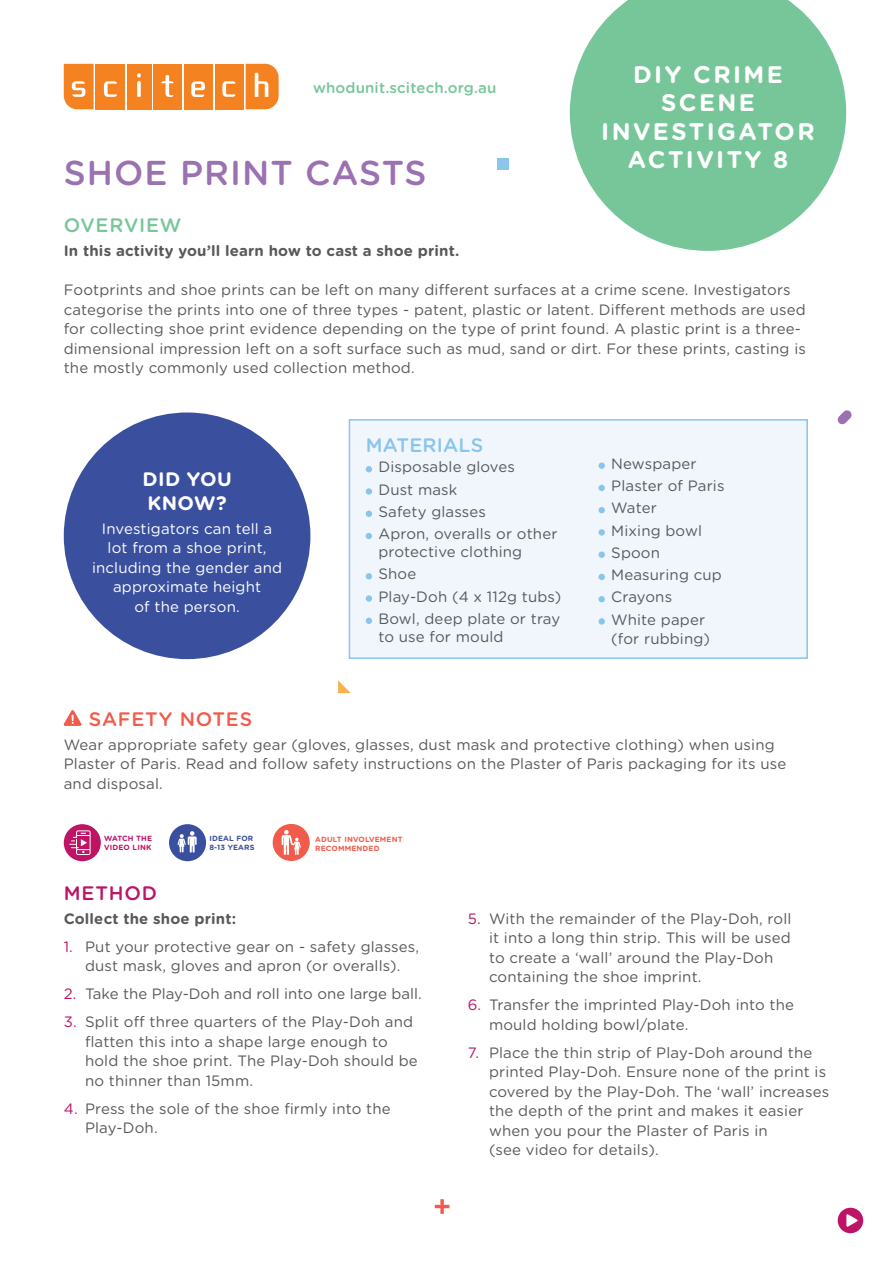
<style>
.page{position:relative;width:893px;height:1263px;background:#fff}
.page>*{position:absolute;margin:0;border:0;box-sizing:border-box;transform-origin:0 0}
.t1{font:500 34.5px "Gotham Rounded";letter-spacing:.03em;color:#9b71b1}
.t2{font:700 24px/28.5px "Gotham Rounded";letter-spacing:.1em;color:#fff;text-align:center}
.t3{font:700 19.5px/24px "Gotham Rounded";letter-spacing:.02em;color:#fff}
.t4{font:500 19.5px "Gotham Rounded";letter-spacing:.04em;color:#f15b4c}
.t5{font:500 19.5px "Gotham Rounded";letter-spacing:.01em;color:#89c5ec}
.t6{font:500 19.5px "Gotham Rounded";letter-spacing:.04em;color:#77c699}
.t7{font:500 19.5px "Gotham Rounded";letter-spacing:.04em;color:#be1465}
.t8{font:15px/19.5px "Gotham Rounded";letter-spacing:.01em;color:#58595b}
.t9{font:15px/19.5px "Gotham Rounded";letter-spacing:.01em;color:#fff;text-align:center}
.t10{font:700 15px "Gotham Rounded";letter-spacing:.01em;color:#58595b}
.t11{font:500 15px "Gotham Rounded";letter-spacing:.01em;color:#77c699}
.t12{font:700 7.5px/9px "Gotham Rounded";letter-spacing:.02em;color:#f15b4c}
.t13{font:700 7.5px/9px "Gotham Rounded";letter-spacing:.02em;color:#be1465}
.t14{font:700 7.5px/9px "Gotham Rounded";letter-spacing:.02em;color:#3a509f}
.s1{color:#be1465}
</style>
<div class="page">
<div style="left:349px;top:419px;width:459px;height:240px;background:#f0f6fc;border:2px solid #89c5ec"></div>
<svg style="left:366px;top:466px;width:6px;height:6px"></svg>
<div style="left:366px;top:488px;width:6px;height:7px;background:#89c5ec;border-radius:50%"></div>
<svg style="left:366px;top:511px;width:6px;height:6px"></svg>
<svg style="left:366px;top:533px;width:6px;height:6px"></svg>
<svg style="left:366px;top:573px;width:6px;height:6px"></svg>
<div style="left:366px;top:595px;width:6px;height:7px;background:#89c5ec;border-radius:50%"></div>
<svg style="left:366px;top:618px;width:6px;height:6px"></svg>
<div style="left:598px;top:462px;width:7px;height:7px;background:#89c5ec;border-radius:50%"></div>
<div style="left:598px;top:485px;width:7px;height:6px;background:#89c5ec;border-radius:50%"></div>
<div style="left:598px;top:507px;width:7px;height:6px;background:#89c5ec;border-radius:50%"></div>
<div style="left:598px;top:529px;width:7px;height:7px;background:#89c5ec;border-radius:50%"></div>
<div style="left:598px;top:551px;width:7px;height:7px;background:#89c5ec;border-radius:50%"></div>
<div style="left:598px;top:574px;width:7px;height:6px;background:#89c5ec;border-radius:50%"></div>
<div style="left:598px;top:596px;width:7px;height:6px;background:#89c5ec;border-radius:50%"></div>
<div style="left:598px;top:618px;width:7px;height:7px;background:#89c5ec;border-radius:50%"></div>
<svg style="left:570px;top:0;width:276px;height:251px;fill:#77c699"></svg>
<div style="left:64px;top:412px;width:246px;height:247px;background:#3a509f;border-radius:50%"></div>
<svg style="left:338px;top:680px;width:13px;height:13px"></svg>
<svg style="left:435px;top:1199px;width:14px;height:15px"></svg>
<svg style="left:837px;top:410px;width:15px;height:15px"></svg>
<div style="left:497px;top:159px;width:12px;height:11px;background:#89c5ec"></div>
<div style="left:838px;top:1208px;width:25px;height:25px;background:#be1465;border-radius:50%"></div>
<svg style="left:846px;top:1214px;width:11px;height:13px"></svg>
<svg style="left:64px;top:710px;width:18px;height:16px"></svg>
<div style="left:64px;top:824px;width:37px;height:37px;background:#be1465;border-radius:50%"></div>
<svg style="left:69px;top:830px;width:22px;height:25px"></svg>
<div style="left:169px;top:824px;width:37px;height:37px;background:#3a509f;border-radius:50%"></div>
<div style="left:273px;top:824px;width:37px;height:37px;background:#f15b4c;border-radius:50%"></div>
<svg style="left:282px;top:830px;width:19px;height:25px"></svg>
<svg style="left:177px;top:831px;width:20px;height:22px"></svg>
<div style="left:96px;top:64px;width:29px;height:45px;background:#f58220"></div>
<div style="left:127px;top:64px;width:24px;height:45px;background:#f58220"></div>
<div style="left:154px;top:64px;width:28px;height:45px;background:#f58220"></div>
<div style="left:184px;top:64px;width:28px;height:45px;background:#f58220"></div>
<div style="left:215px;top:64px;width:28px;height:45px;background:#f58220"></div>
<svg style="left:64px;top:64px;width:30px;height:45px"></svg>
<svg style="left:104px;top:81px;width:13px;height:16px"></svg>
<svg style="left:137px;top:73px;width:4px;height:24px"></svg>
<svg style="left:161px;top:75px;width:12px;height:22px"></svg>
<svg style="left:246px;top:64px;width:33px;height:45px"></svg>
<svg style="left:222px;top:81px;width:13px;height:16px"></svg>
<svg style="left:191px;top:81px;width:14px;height:16px"></svg>
<p class="t11" style="left:313px;top:77px;width:185px">whodunit.scitech.org.au</p>
<h1 class="t1" style="left:64px;top:148px;width:364px">SHOE PRINT CASTS</h1>
<h2 class="t2" style="left:601px;top:59px;width:215px">DIY CRIME<br>SCENE<br>INVESTIGATOR<br>ACTIVITY 8</h2>
<h3 class="t6" style="left:64px;top:212px;width:119px">OVERVIEW</h3>
<p class="t10" style="left:64px;top:240px;width:397px">In this activity you’ll learn how to cast a shoe print.</p>
<p class="t8" style="left:64px;top:279px;width:744px">Footprints and shoe prints can be left on many different surfaces at a crime scene. Investigators categorise the prints into one of three types - patent, plastic or latent. Different methods are used for collecting shoe print evidence depending on the type of print found. A plastic print is a three&shy;dimensional impression left on a soft surface such as mud, sand or dirt. For these prints, casting is the mostly commonly used collection method.</p>
<h3 class="t3" style="left:142px;top:466px;width:91px">DID YOU<br>KNOW?</h3>
<p class="t9" style="left:92px;top:518px;width:192px">Investigators can tell a lot from a shoe print, including the gender and approximate height<br>of the person.</p>
<h3 class="t5" style="left:366px;top:431px;width:119px">MATERIALS</h3>
<p class="t8" style="left:378px;top:455px;width:180px;line-height:22.2px">Disposable gloves<br>Dust mask<br>Safety glasses<br>Apron, overalls or other</p>
<p class="t8" style="left:378px;top:540px;width:184px;line-height:22.2px">protective clothing<br>Shoe<br>Play-Doh (4 x 112g tubs)<br>Bowl, deep plate or tray</p>
<p class="t8" style="left:378px;top:626px;width:127px">to use for mould</p>
<p class="t8" style="left:611px;top:452px;width:115px;line-height:22.2px">Newspaper<br>Plaster of Paris<br>Water<br>Mixing bowl<br>Spoon<br>Measuring cup<br>Crayons<br>White paper</p>
<p class="t8" style="left:611px;top:628px;width:100px">(for rubbing)</p>
<h3 class="t4" style="left:89px;top:705px;width:165px">SAFETY NOTES</h3>
<p class="t8" style="left:64px;top:734px;width:724px">Wear appropriate safety gear (gloves, glasses, dust mask and protective clothing) when using<br>Plaster of Paris. Read and follow safety instructions on the Plaster of Paris packaging for its use and disposal.</p>
<p class="t13" style="left:104px;top:834px;width:49px">WATCH THE<br>VIDEO LINK</p>
<p class="t14" style="left:209px;top:834px;width:47px">IDEAL FOR<br>8-13 YEARS</p>
<p class="t12" style="left:315px;top:834px;width:89px">ADULT INVOLVEMENT<br>RECOMMENDED</p>
<h3 class="t7" style="left:64px;top:879px;width:95px">METHOD</h3>
<p class="t10" style="left:64px;top:907px;width:174px">Collect the shoe print:</p>
<p class="t8" style="left:64px;top:936px;width:357px;text-align:center"><span class="s1">1.</span> Put your protective gear on - safety glasses, dust mask, gloves and apron (or overalls).</p>
<p class="t8" style="left:64px;top:984px;width:359px"><span class="s1">2.</span> Take the Play-Doh and roll into one large ball.</p>
<p class="t8" style="left:85px;top:1012px;width:334px;text-indent:-21px"><span class="s1">3.</span> Split off three quarters of the Play-Doh and flatten this into a shape large enough to hold the shoe print. The Play-Doh should be no thinner than 15mm.</p>
<p class="t8" style="left:85px;top:1098px;width:307px;text-indent:-21px"><span class="s1">4.</span> Press the sole of the shoe firmly into the<br>Play-Doh.</p>
<p class="t8" style="left:489px;top:908px;width:304px;text-indent:-21px"><span class="s1">5.</span> With the remainder of the Play-Doh, roll it into a long thin strip. This will be used to create a ‘wall’ around the Play-Doh containing the shoe imprint.</p>
<p class="t8" style="left:489px;top:995px;width:307px;text-indent:-21px"><span class="s1">6.</span> Transfer the imprinted Play-Doh into the mould holding bowl/plate.</p>
<p class="t8" style="left:489px;top:1042px;width:342px;text-indent:-21px"><span class="s1">7.</span> Place the thin strip of Play-Doh around the printed Play-Doh. Ensure none of the print is covered by the Play-Doh. The ‘wall’ increases the depth of the print and makes it easier when you pour the Plaster of Paris in<br>(see video for details).</p>
</div>
